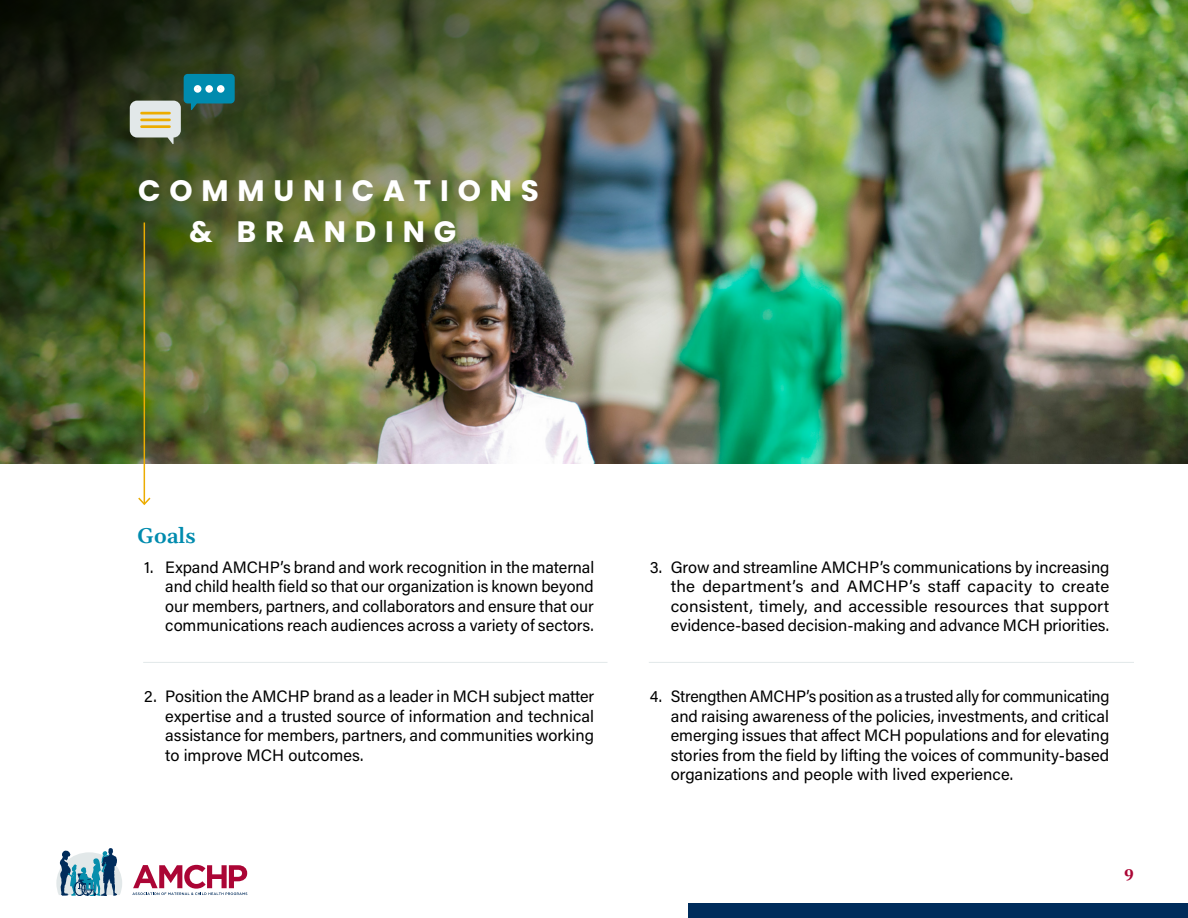
<style>
.page{position:relative;width:1188px;height:918px;background:#fff}
.page>*{position:absolute;margin:0;border:0;box-sizing:border-box;transform-origin:0 0}
.t1{font:700 29.55px "Poppins";letter-spacing:.3em;color:#fff}
.t2{font:600 21px "Gelasio";color:#008bae}
.t3{font:16.5px/19.5px "Acumin Pro";color:#000;text-align:justify}
.t4{font:700 15px "Gelasio";color:#ab0635}
</style>
<div class="page">
<img style="left:0;top:0;width:1188px;height:464px">
<svg style="left:130px;top:74px;width:105px;height:70px;background:#56776d"></svg>
<hr style="left:142px;top:112px;width:27px;height:2px;background:#ecac00">
<hr style="left:142px;top:119px;width:27px;height:2px;background:#ecac00">
<hr style="left:142px;top:125px;width:27px;height:3px;background:#ecac00">
<div style="left:688px;top:903px;width:500px;height:15px;background:#002c5b"></div>
<hr style="left:144px;top:222px;width:1px;height:282px;background:#ecac00">
<svg style="left:138px;top:496px;width:13px;height:9px"></svg>
<hr style="left:143px;top:662px;width:465px;height:1px;background:#e2e8e9">
<hr style="left:649px;top:662px;width:485px;height:1px;background:#e2e8e9">
<svg style="left:132px;top:865px;width:115px;height:30px"></svg>
<svg style="left:56px;top:848px;width:66px;height:47px"></svg>
<p class="t1" style="left:138px;top:173px;width:402px">COMMUNICATIONS</p>
<p class="t1" style="left:189px;top:214px;width:269px">&amp; BRANDING</p>
<p class="t2" style="left:138px;top:517px;width:59px">Goals</p>
<p class="t3" style="left:165px;top:557px;width:430px;text-indent:-21px">1. Expand AMCHP’s brand and work recognition in the maternal and child health field so that our organization is known beyond our members, partners, and collaborators and ensure that our communications reach audiences across a variety of sectors.</p>
<p class="t3" style="left:165px;top:686px;width:430px;text-indent:-21px">2. Position the AMCHP brand as a leader in MCH subject matter expertise and a trusted source of information and technical assistance for members, partners, and communities working to improve MCH outcomes.</p>
<p class="t3" style="left:671px;top:557px;width:440px;text-indent:-21px">3. Grow and streamline AMCHP’s communications by increasing the department’s and AMCHP’s staff capacity to create consistent, timely, and accessible resources that support evidence-based decision-making and advance MCH priorities.</p>
<p class="t3" style="left:671px;top:686px;width:440px;text-indent:-21px">4. Strengthen AMCHP’s position as a trusted ally for communicating and raising awareness of the policies, investments, and critical emerging issues that affect MCH populations and for elevating stories from the field by lifting the voices of community-based organizations and people with lived experience.</p>
<p class="t4" style="left:1124px;top:860px;width:11px">9</p>
</div>
